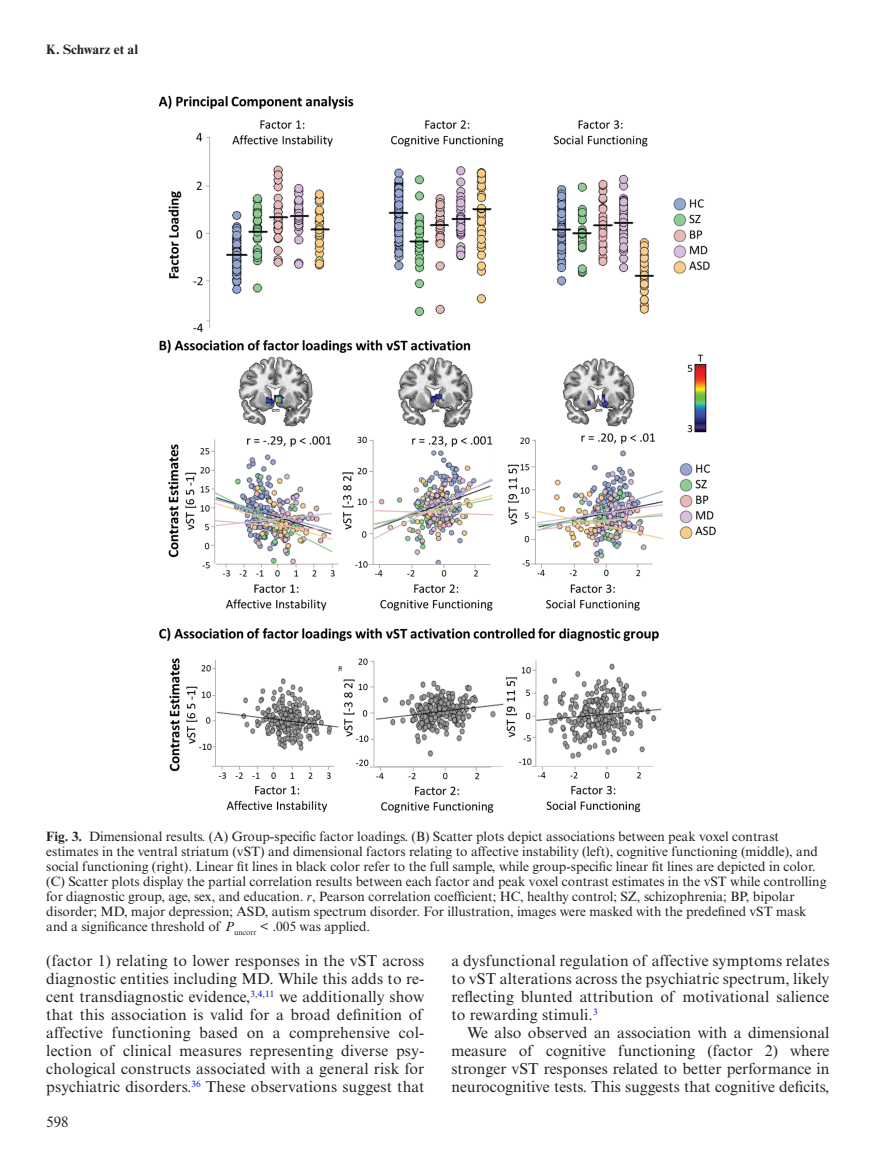
<style>
.page{position:relative;width:891px;height:1175px;background:#fff}
.page>*{position:absolute;margin:0;border:0;box-sizing:border-box;transform-origin:0 0}
.t1{font:15.75px/18px "Times New Roman MT Std";letter-spacing:.01em;color:#231f20;text-align:justify}
.t2{font:15px "Times New Roman MT Std";color:#231f20}
.t3{font:13.5px/15px "Times New Roman MT Std";color:#231f20}
.t4{font:700 13.5px "Times New Roman MT Std";color:#231f20}
.s1{font-weight:700}
.s2{font-style:italic}
</style>
<div class="page">
<img style="left:159px;top:95px;width:557px;height:718px">
<p class="t4" style="left:46px;top:41px;width:93px">K. Schwarz et al</p>
<p class="t3" style="left:46px;top:828px;width:781px"><span class="s1">Fig. 3.</span> Dimensional results. (A) Group-specific factor loadings. (B) Scatter plots depict associations between peak voxel contrast estimates in the ventral striatum (vST) and dimensional factors relating to affective instability (left), cognitive functioning (middle), and social functioning (right). Linear fit lines in black color refer to the full sample, while group-specific linear fit lines are depicted in color. (C) Scatter plots display the partial correlation results between each factor and peak voxel contrast estimates in the vST while controlling for diagnostic group, age, sex, and education. <span class="s2">r</span>, Pearson correlation coefficient; HC, healthy control; SZ, schizophrenia; BP, bipolar disorder; MD, major depression; ASD, autism spectrum disorder. For illustration, images were masked with the predefined vST mask and a significance threshold of <span class="s2">P</span><sub>uncorr</sub> &lt; .005 was applied.</p>
<p class="t1" style="left:46px;top:951px;width:380px">(factor 1) relating to lower responses in the vST across diagnostic entities including MD. While this adds to re&shy;cent transdiagnostic evidence,<sup>3</sup><sup>,</sup><sup>4</sup><sup>,</sup><sup>11</sup> we additionally show that this association is valid for a broad definition of affective functioning based on a comprehensive col&shy;lection of clinical measures representing diverse psy&shy;chological constructs associated with a general risk for psychiatric disorders.<sup>36</sup> These observations suggest that</p>
<p class="t1" style="left:451px;top:951px;width:380px">a dysfunctional regulation of affective symptoms relates to vST alterations across the psychiatric spectrum, likely reflecting blunted attribution of motivational salience to rewarding stimuli.<sup>3</sup></p>
<p class="t1" style="left:451px;top:1023px;width:380px;text-indent:16px">We also observed an association with a dimensional measure of cognitive functioning (factor 2) where stronger vST responses related to better performance in neurocognitive tests. This suggests that cognitive deficits,</p>
<p class="t2" style="left:46px;top:1113px;width:24px">598</p>
</div>
